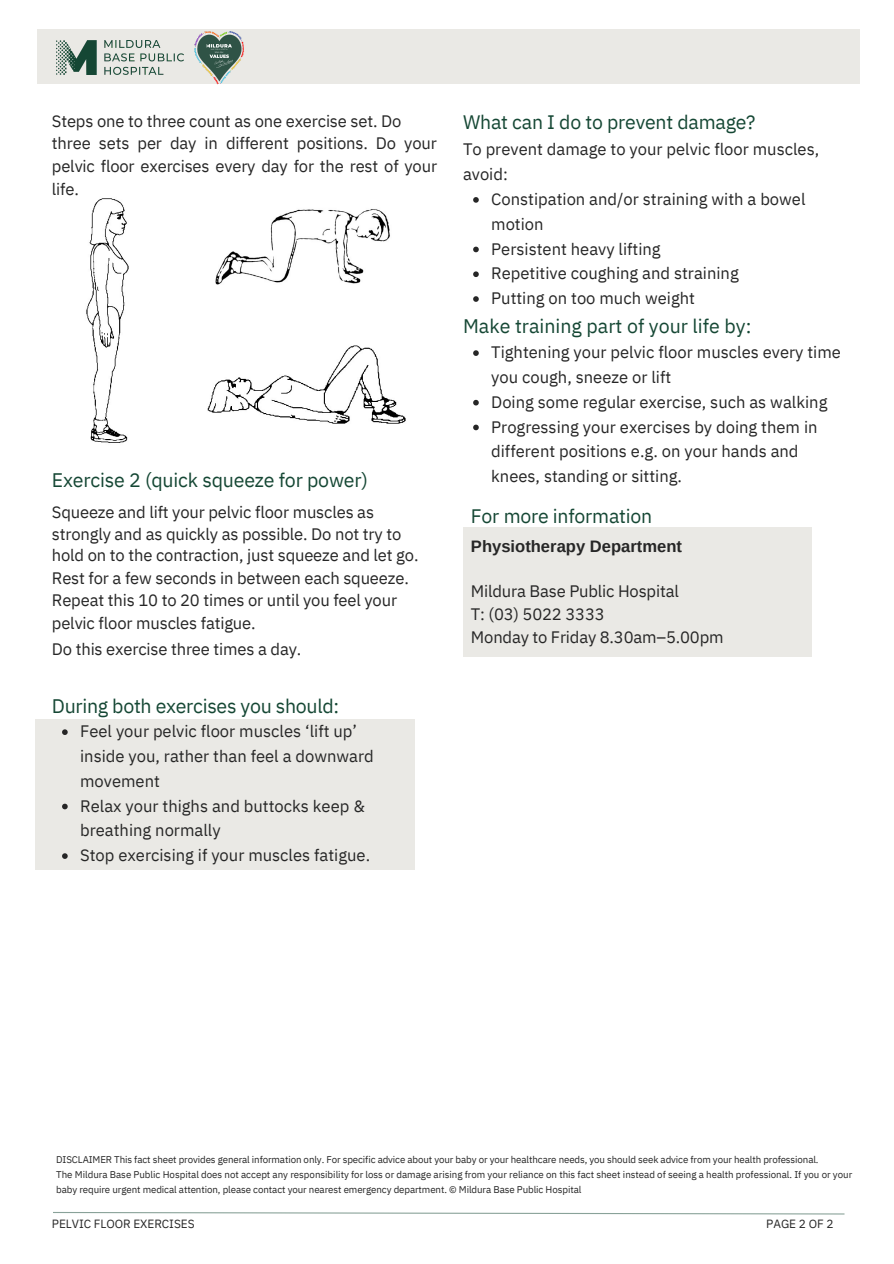
<style>
.page{position:relative;width:894px;height:1264px;background:#fff}
.page>*{position:absolute;margin:0;border:0;box-sizing:border-box;transform-origin:0 0}
.t1{font:19.5px "IBM Plex Sans";letter-spacing:-.01em;color:#154734}
.t2{font:16.5px/24.8px "IBM Plex Sans";color:#262626}
.t3{font:700 16.5px "Arimo";color:#262626}
.t4{font:11.85px "IBM Plex Sans";letter-spacing:-.005em;color:#262626}
.t5{font:9.75px/14.5px "IBM Plex Sans";letter-spacing:-.01em;color:#262626}
</style>
<div class="page">
<hr style="left:53px;top:1211px;width:791px;height:3px;background:#154734">
<img style="left:86px;top:198px;width:43px;height:245px">
<img style="left:215px;top:209px;width:175px;height:76px">
<img style="left:207px;top:345px;width:199px;height:79px">
<div style="left:35px;top:719px;width:379px;height:151px;background:#eae9e5"></div>
<svg style="left:62px;top:729px;width:6px;height:6px"></svg>
<svg style="left:62px;top:803px;width:6px;height:6px"></svg>
<svg style="left:62px;top:853px;width:6px;height:5px"></svg>
<svg style="left:473px;top:197px;width:5px;height:6px"></svg>
<svg style="left:473px;top:247px;width:5px;height:5px"></svg>
<svg style="left:473px;top:271px;width:5px;height:6px"></svg>
<svg style="left:473px;top:296px;width:5px;height:6px"></svg>
<svg style="left:473px;top:350px;width:5px;height:6px"></svg>
<svg style="left:473px;top:400px;width:5px;height:5px"></svg>
<svg style="left:473px;top:424px;width:5px;height:6px"></svg>
<div style="left:463px;top:527px;width:347px;height:130px;background:#eae9e5"></div>
<div style="left:38px;top:29px;width:821px;height:55px;background:#eae9e5"></div>
<img style="left:194px;top:31px;width:50px;height:54px">
<img style="left:56px;top:41px;width:127px;height:33px">
<p class="t2" style="left:52px;top:109px;width:386px;line-height:22.5px">Steps one to three count as one exercise set. Do three sets per day in different positions. Do your pelvic floor exercises every day for the rest of your life.</p>
<p class="t1" style="left:52px;top:466px;width:317px">Exercise 2 (quick squeeze for power)</p>
<p class="t2" style="left:52px;top:501px;width:368px;line-height:22px">Squeeze and lift your pelvic floor muscles as strongly and as quickly as possible. Do not try to hold on to the contraction, just squeeze and let go.<br>Rest for a few seconds in between each squeeze.<br>Repeat this 10 to 20 times or until you feel your pelvic floor muscles fatigue.</p>
<p class="t2" style="left:52px;top:636px;width:251px">Do this exercise three times a day.</p>
<p class="t1" style="left:52px;top:692px;width:289px">During both exercises you should:</p>
<p class="t2" style="left:80px;top:718px;width:295px">Feel your pelvic floor muscles ‘lift up’ inside you, rather than feel a downward movement<br>Relax your thighs and buttocks keep &amp; breathing normally<br>Stop exercising if your muscles fatigue.</p>
<p class="t1" style="left:463px;top:109px;width:294px">What can I do to prevent damage?</p>
<p class="t2" style="left:463px;top:137px;width:358px">To prevent damage to your pelvic floor muscles, avoid:</p>
<p class="t2" style="left:491px;top:186px;width:316px">Constipation and/or straining with a bowel motion<br>Persistent heavy lifting<br>Repetitive coughing and straining<br>Putting on too much weight</p>
<p class="t2" style="left:491px;top:339px;width:351px">Tightening your pelvic floor muscles every time you cough, sneeze or lift<br>Doing some regular exercise, such as walking Progressing your exercises by doing them in different positions e.g. on your hands and knees, standing or sitting.</p>
<p class="t1" style="left:463px;top:313px;width:290px">Make training part of your life by:</p>
<p class="t1" style="left:471px;top:503px;width:183px">For more information</p>
<p class="t3" style="left:471px;top:537px;width:212px">Physiotherapy Department</p>
<p class="t2" style="left:471px;top:580px;width:254px;line-height:22.5px">Mildura Base Public Hospital<br>T: (03) 5022 3333<br>Monday to Friday 8.30am–5.00pm</p>
<p class="t5" style="left:56px;top:1152px;width:797px">DISCLAIMER This fact sheet provides general information only. For specific advice about your baby or your healthcare needs, you should seek advice from your health professional.<br>The Mildura Base Public Hospital does not accept any responsibility for loss or damage arising from your reliance on this fact sheet instead of seeing a health professional. If you or your baby require urgent medical attention, please contact your nearest emergency department. © Mildura Base Public Hospital</p>
<p class="t4" style="left:52px;top:1215px;width:144px">PELVIC FLOOR EXERCISES</p>
<p class="t4" style="left:766px;top:1215px;width:69px">PAGE 2 OF 2</p>
</div>
